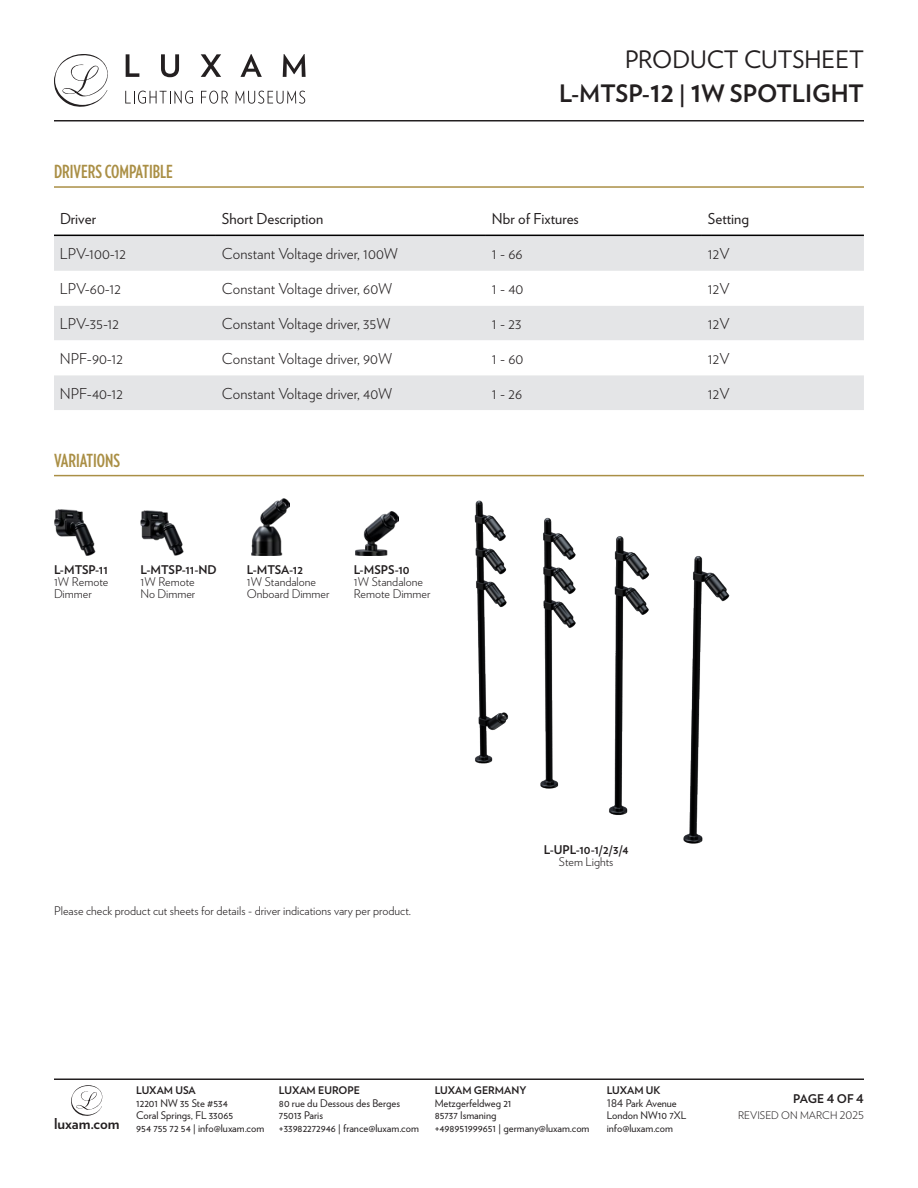
<style>
.page{position:relative;width:918px;height:1188px;background:#fff}
.page>*{position:absolute;margin:0;border:0;box-sizing:border-box;transform-origin:0 0}
.t1{font:700 24px/34.2px "Verlag";color:#231f20;text-align:right}
.t2{font:700 18px "Verlag Compressed";color:#aa8f45}
.t3{font:300 15px "Verlag";color:#231f20}
.t4{font:15px "Verlag";color:#231f20}
.t5{font:700 15px "Verlag";color:#231f20}
.t6{font:300 12px/12px "Verlag";color:#231f20}
.t7{font:700 12px "Verlag";color:#231f20}
.t8{font:10.5px/12.6px "Verlag";color:#231f20}
.t9{font:700 10.5px "Verlag";color:#231f20}
.t10{font:300 10.5px "Verlag";color:#231f20}
.s1{font-weight:400}
.s2{font-size:28.5px}
</style>
<div class="page">
<svg style="left:54px;top:54px;width:54px;height:53px"></svg>
<svg style="left:126px;top:54px;width:13px;height:23px"></svg>
<svg style="left:161px;top:54px;width:18px;height:23px"></svg>
<svg style="left:201px;top:54px;width:20px;height:23px"></svg>
<svg style="left:240px;top:54px;width:22px;height:23px"></svg>
<svg style="left:283px;top:54px;width:23px;height:23px"></svg>
<svg style="left:125px;top:91px;width:68px;height:13px"></svg>
<svg style="left:201px;top:91px;width:27px;height:13px"></svg>
<svg style="left:235px;top:91px;width:70px;height:13px"></svg>
<hr style="left:54px;top:120px;width:810px;height:2px;background:#231f20">
<hr style="left:54px;top:1078px;width:810px;height:2px;background:#231f20">
<svg style="left:71px;top:1085px;width:31px;height:31px"></svg>
<div style="left:54px;top:236px;width:810px;height:174px;background:#e4e5e7"></div>
<svg style="left:54px;top:271px;width:810px;height:104px"></svg>
<hr style="left:54px;top:235px;width:162px;height:1px;background:#000">
<hr style="left:216px;top:235px;width:270px;height:1px;background:#000">
<hr style="left:486px;top:235px;width:216px;height:1px;background:#000">
<hr style="left:702px;top:235px;width:162px;height:1px;background:#000">
<img style="left:474px;top:500px;width:256px;height:344px">
<img style="left:355px;top:511px;width:43px;height:44px">
<img style="left:54px;top:509px;width:41px;height:47px">
<img style="left:252px;top:499px;width:38px;height:57px">
<img style="left:140px;top:510px;width:44px;height:46px">
<hr style="left:54px;top:186px;width:810px;height:2px;background:#aa8f45">
<hr style="left:54px;top:475px;width:810px;height:1px;background:#aa8f45">
<h2 class="t2" style="left:54px;top:159px;width:120px">DRIVERS COMPATIBLE</h2>
<h1 class="t1" style="left:559px;top:41px;width:306px"><span class="s1">PRODUCT CUTSHEET<br></span>L-MTSP-<span class="s2">12</span> | <span class="s2">1</span>W SPOTLIGHT</h1>
<h3 class="t4" style="left:60px;top:207px;width:38px">Driver</h3>
<h3 class="t4" style="left:222px;top:207px;width:103px">Short Description</h3>
<h3 class="t4" style="left:492px;top:207px;width:88px">Nbr of Fixtures</h3>
<h3 class="t4" style="left:708px;top:207px;width:43px">Setting</h3>
<h3 class="t3" style="left:60px;top:243px;width:67px">LPV-100-12</h3>
<h3 class="t3" style="left:222px;top:243px;width:178px">Constant Voltage driver, 100W</h3>
<h3 class="t3" style="left:492px;top:243px;width:32px">1 - 66</h3>
<h3 class="t3" style="left:708px;top:243px;width:23px">12V</h3>
<h3 class="t3" style="left:60px;top:278px;width:62px">LPV-60-12</h3>
<h3 class="t3" style="left:222px;top:278px;width:172px">Constant Voltage driver, 60W</h3>
<h3 class="t3" style="left:492px;top:278px;width:33px">1 - 40</h3>
<h3 class="t3" style="left:708px;top:278px;width:23px">12V</h3>
<h3 class="t3" style="left:60px;top:313px;width:61px">LPV-35-12</h3>
<h3 class="t3" style="left:222px;top:313px;width:170px">Constant Voltage driver, 35W</h3>
<h3 class="t3" style="left:492px;top:313px;width:31px">1 - 23</h3>
<h3 class="t3" style="left:708px;top:313px;width:23px">12V</h3>
<h3 class="t3" style="left:60px;top:347px;width:64px">NPF-90-12</h3>
<h3 class="t3" style="left:222px;top:347px;width:172px">Constant Voltage driver, 90W</h3>
<h3 class="t3" style="left:492px;top:347px;width:33px">1 - 60</h3>
<h3 class="t3" style="left:708px;top:347px;width:23px">12V</h3>
<h3 class="t3" style="left:60px;top:382px;width:65px">NPF-40-12</h3>
<h3 class="t3" style="left:222px;top:382px;width:172px">Constant Voltage driver, 40W</h3>
<h3 class="t3" style="left:492px;top:382px;width:32px">1 - 26</h3>
<h3 class="t3" style="left:708px;top:382px;width:23px">12V</h3>
<h2 class="t2" style="left:54px;top:448px;width:68px">VARIATIONS</h2>
<p class="t7" style="left:54px;top:560px;width:56px">L-MTSP-11</p>
<p class="t6" style="left:54px;top:575px;width:56px">1W Remote<br>Dimmer</p>
<p class="t7" style="left:140px;top:560px;width:78px">L-MTSP-11-ND</p>
<p class="t6" style="left:140px;top:575px;width:56px">1W Remote<br>No Dimmer</p>
<p class="t7" style="left:247px;top:560px;width:58px">L-MTSA-12</p>
<p class="t6" style="left:247px;top:575px;width:84px">1W Standalone<br>Onboard Dimmer</p>
<p class="t7" style="left:354px;top:560px;width:58px">L-MSPS-10</p>
<p class="t6" style="left:354px;top:575px;width:78px">1W Standalone<br>Remote Dimmer</p>
<p class="t6" style="left:54px;top:904px;width:358px">Please check product cut sheets for details - driver indications vary per product.</p>
<p class="t7" style="left:544px;top:840px;width:86px">L-UPL-10-1/2/3/4</p>
<p class="t6" style="left:559px;top:855px;width:56px">Stem Lights</p>
<p class="t9" style="left:136px;top:1082px;width:61px">LUXAM USA</p>
<p class="t8" style="left:136px;top:1096px;width:130px">12201 NW 35 Ste #534<br>Coral Springs, FL 33065<br>954 755 72 54 | info@luxam.com</p>
<p class="t9" style="left:279px;top:1082px;width:83px">LUXAM EUROPE</p>
<p class="t8" style="left:279px;top:1096px;width:123px">80 rue du Dessous des Berges<br>75013 Paris</p>
<h3 class="t5" style="left:54px;top:1112px;width:67px">luxam.com</h3>
<p class="t8" style="left:279px;top:1121px;width:141px">+33982272946 | france@luxam.com</p>
<p class="t9" style="left:435px;top:1082px;width:93px">LUXAM GERMANY</p>
<p class="t8" style="left:435px;top:1096px;width:156px">Metzgerfeldweg 21<br>85737 Ismaning<br>+498951999651 | germany@luxam.com</p>
<p class="t7" style="left:793px;top:1089px;width:72px">PAGE 4 OF 4</p>
<p class="t9" style="left:607px;top:1082px;width:55px">LUXAM UK</p>
<p class="t8" style="left:607px;top:1096px;width:81px">184 Park Avenue<br>London NW10 7XL info@luxam.com</p>
<p class="t10" style="left:738px;top:1107px;width:127px">REVISED ON MARCH 2025</p>
</div>
